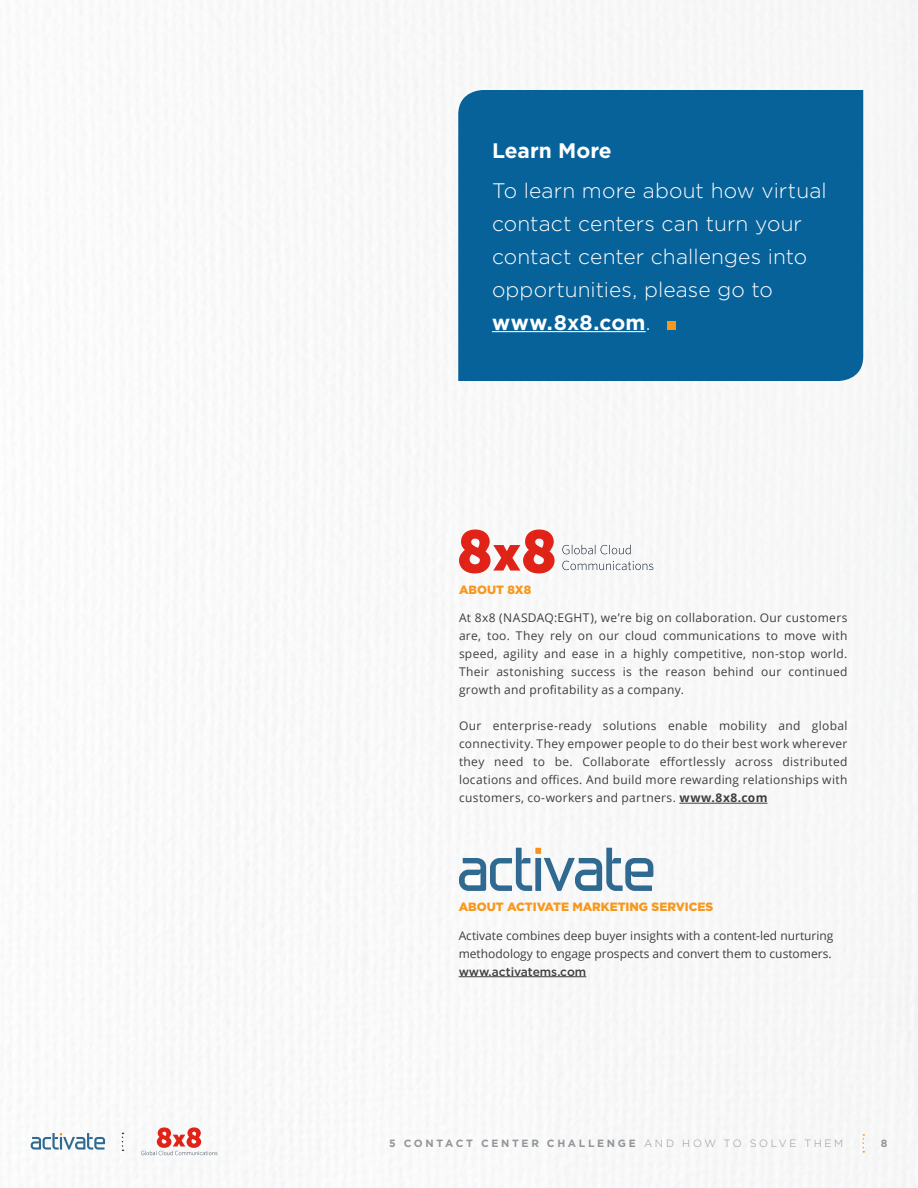
<style>
.page{position:relative;width:918px;height:1188px;background:#fff}
.page>*{position:absolute;margin:0;border:0;box-sizing:border-box;transform-origin:0 0}
.t1{font:300 21px/33px "Gotham";letter-spacing:.005em;color:#fff}
.t2{font:700 21px "Gotham";color:#fff}
.t3{font:12px/18px "Open Sans";color:#3e3e3f;text-align:justify}
.t4{font:900 12px "Gotham";color:#f7981d}
.t5{font:700 10.5px "Gotham";letter-spacing:.25em;color:#939598}
.s1{font-weight:700}
.s2{font-family:"Gotham";font-weight:500}
.s3{font-weight:300}
</style>
<div class="page">
<img style="left:9px;top:0;width:909px;height:1188px">
<svg style="left:31px;top:1133px;width:74px;height:17px"></svg>
<svg style="left:122px;top:1133px;width:1px;height:18px"></svg>
<svg style="left:141px;top:1127px;width:76px;height:28px"></svg>
<svg style="left:863px;top:1134px;width:1px;height:19px"></svg>
<hr style="left:459px;top:976px;width:127px;height:1px;background:#3e3e3f">
<hr style="left:679px;top:803px;width:88px;height:1px;background:#3e3e3f">
<svg style="left:459px;top:530px;width:96px;height:43px"></svg>
<svg style="left:562px;top:545px;width:69px;height:9px"></svg>
<svg style="left:562px;top:561px;width:91px;height:9px"></svg>
<svg style="left:459px;top:848px;width:194px;height:43px"></svg>
<div style="left:458px;top:90px;width:405px;height:291px;background:#08629a"></div>
<hr style="left:492px;top:331px;width:154px;height:1px;background:#fff">
<div style="left:667px;top:321px;width:9px;height:9px;background:#f7981d"></div>
<p class="t2" style="left:492px;top:136px;width:121px">Learn More</p>
<p class="t1" style="left:492px;top:173px;width:336px">To learn more about how virtual contact centers can turn your contact center challenges into opportunities, please go to <span class="s1">www.8x8.com</span>.</p>
<p class="t4" style="left:459px;top:583px;width:74px">ABOUT 8X8</p>
<p class="t3" style="left:459px;top:609px;width:390px">At 8x8 (NASDAQ:EGHT), we’re big on collaboration. Our customers are, too. They rely on our cloud communications to move with speed, agility and ease in a highly competitive, non-stop world.<br>Their astonishing success is the reason behind our continued growth and profitability as a company.</p>
<p class="t3" style="left:459px;top:717px;width:390px">Our enterprise-ready solutions enable mobility and global connectivity. They empower people to do their best work wherever they need to be. Collaborate effortlessly across distributed locations and offices. And build more rewarding relationships with customers, co-workers and partners. <span class="s1">www.8x8.com</span></p>
<p class="t4" style="left:459px;top:900px;width:256px">ABOUT ACTIVATE MARKETING SERVICES</p>
<p class="t3" style="left:459px;top:926px;width:376px;text-align:left">Activate combines deep buyer insights with a content-led nurturing methodology to engage prospects and convert them to customers. <span class="s2">www.activatems.com</span></p>
<p class="t5" style="left:389px;top:1136px;width:456px">5 CONTACT CENTER CHALLENGE <span class="s3">AND HOW TO SOLVE THEM</span></p>
<p class="t5" style="left:881px;top:1136px;width:8px">8</p>
</div>
